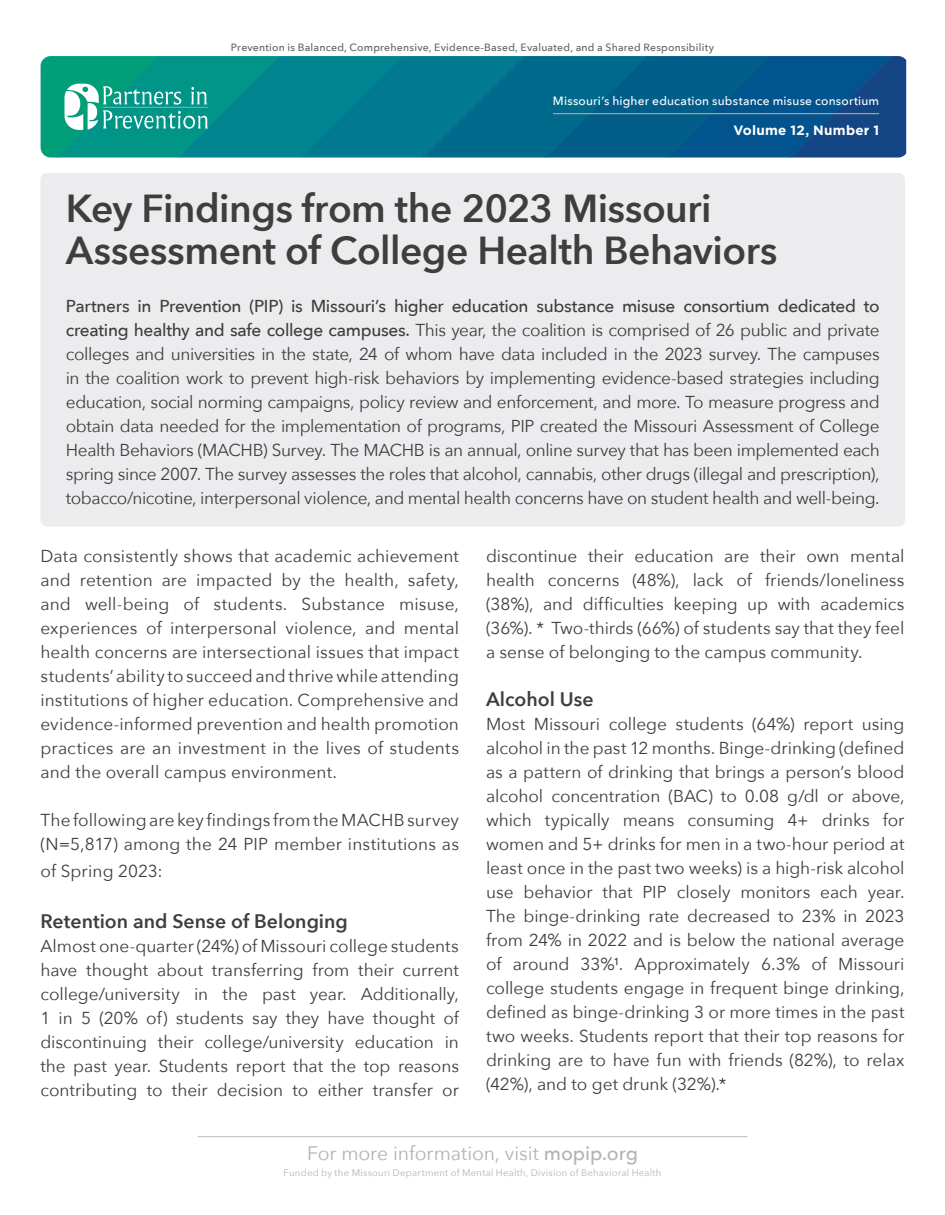
<style>
.page{position:relative;width:945px;height:1215px;background:#fff}
.page>*{position:absolute;margin:0;border:0;box-sizing:border-box;transform-origin:0 0}
.t1{font:600 39px/42px "Avenir Next";letter-spacing:-.01em;color:#3e3e3f}
.t2{font:600 19.5px "Avenir Next";color:#3e3e3f}
.t3{font:19.5px "Avenir Next";letter-spacing:-.005em;color:#b2b3b7}
.t4{font:17.25px/24px "Avenir Next";color:#3e3e3f;text-align:justify}
.t5{font:700 13.5px "Gotham";letter-spacing:.015em;color:#fff}
.t6{font:500 12px "Avenir Next";letter-spacing:.015em;color:#fff}
.t7{font:500 10.5px "Avenir Next";letter-spacing:.02em;color:#636366}
.t8{font:9.6px "Avenir Next";letter-spacing:.025em;color:#b2b3b7}
.s1{font-weight:500}
</style>
<div class="page">
<hr style="left:198px;top:1136px;width:549px;height:1px;background:#bcbdc0">
<div style="left:40px;top:173px;width:865px;height:353px;background:#ececee;border-radius:7px"></div>
<svg style="left:41px;top:56px;width:865px;height:102px;background:#09768e"></svg>
<hr style="left:553px;top:113px;width:326px;height:1px;background:#f9a654">
<p class="t7" style="left:231px;top:39px;width:485px">Prevention is Balanced, Comprehensive, Evidence-Based, Evaluated, and a Shared Responsibility</p>
<p class="t6" style="left:553px;top:90px;width:328px">Missouri’s higher education substance misuse consortium</p>
<p class="t5" style="left:733px;top:121px;width:147px">Volume 12, Number 1</p>
<p class="t1" style="left:66px;top:187px;width:713px">Key Findings from the 2023 Missouri<br>Assessment of College Health Behaviors</p>
<p class="t4" style="left:66px;top:294px;width:815px"><span class="s1">Partners in Prevention (PIP) is Missouri’s higher education substance misuse consortium dedicated to creating healthy and safe college campuses.</span> This year, the coalition is comprised of 26 public and private colleges and universities in the state, 24 of whom have data included in the 2023 survey. The campuses in the coalition work to prevent high-risk behaviors by implementing evidence-based strategies including education, social norming campaigns, policy review and enforcement, and more. To measure progress and obtain data needed for the implementation of programs, PIP created the Missouri Assessment of College Health Behaviors (MACHB) Survey. The MACHB is an annual, online survey that has been implemented each spring since 2007. The survey assesses the roles that alcohol, cannabis, other drugs (illegal and prescription), tobacco/nicotine, interpersonal violence, and mental health concerns have on student health and well-being.</p>
<p class="t4" style="left:40px;top:543px;width:420px">Data consistently shows that academic achievement and retention are impacted by the health, safety, and well-being of students. Substance misuse, experiences of interpersonal violence, and mental health concerns are intersectional issues that impact students’ ability to succeed and thrive while attending institutions of higher education. Comprehensive and evidence-informed prevention and health promotion practices are an investment in the lives of students and the overall campus environment.</p>
<p class="t4" style="left:40px;top:807px;width:420px">The following are key findings from the MACHB survey (N=5,817) among the 24 PIP member institutions as</p>
<p class="t4" style="left:40px;top:858px;width:124px">of Spring 2023:</p>
<p class="t2" style="left:40px;top:904px;width:309px">Retention and Sense of Belonging</p>
<p class="t4" style="left:40px;top:933px;width:420px">Almost one-quarter (24%) of Missouri college students have thought about transferring from their current college/university in the past year. Additionally, 1 in 5 (20% of) students say they have thought of discontinuing their college/university education in the past year. Students report that the top reasons contributing to their decision to either transfer or</p>
<p class="t4" style="left:486px;top:543px;width:420px">discontinue their education are their own mental health concerns (48%), lack of friends/loneliness (38%), and difficulties keeping up with academics (36%). * Two-thirds (66%) of students say that they feel a sense of belonging to the campus community.</p>
<p class="t2" style="left:486px;top:682px;width:109px">Alcohol Use</p>
<p class="t4" style="left:486px;top:711px;width:420px">Most Missouri college students (64%) report using alcohol in the past 12 months. Binge-drinking (defined as a pattern of drinking that brings a person’s blood alcohol concentration (BAC) to 0.08 g/dl or above, which typically means consuming 4+ drinks for women and 5+ drinks for men in a two-hour period at least once in the past two weeks) is a high-risk alcohol use behavior that PIP closely monitors each year.<br>The binge-drinking rate decreased to 23% in 2023 from 24% in 2022 and is below the national average of around 33%¹. Approximately 6.3% of Missouri college students engage in frequent binge drinking, defined as binge-drinking 3 or more times in the past two weeks. Students report that their top reasons for drinking are to have fun with friends (82%), to relax (42%), and to get drunk (32%).*</p>
<p class="t3" style="left:307px;top:1137px;width:333px">For more information, visit <span class="s1">mopip.org</span></p>
<p class="t8" style="left:284px;top:1165px;width:379px">Funded by the Missouri Department of Mental Health, Division of Behavioral Health</p>
</div>
